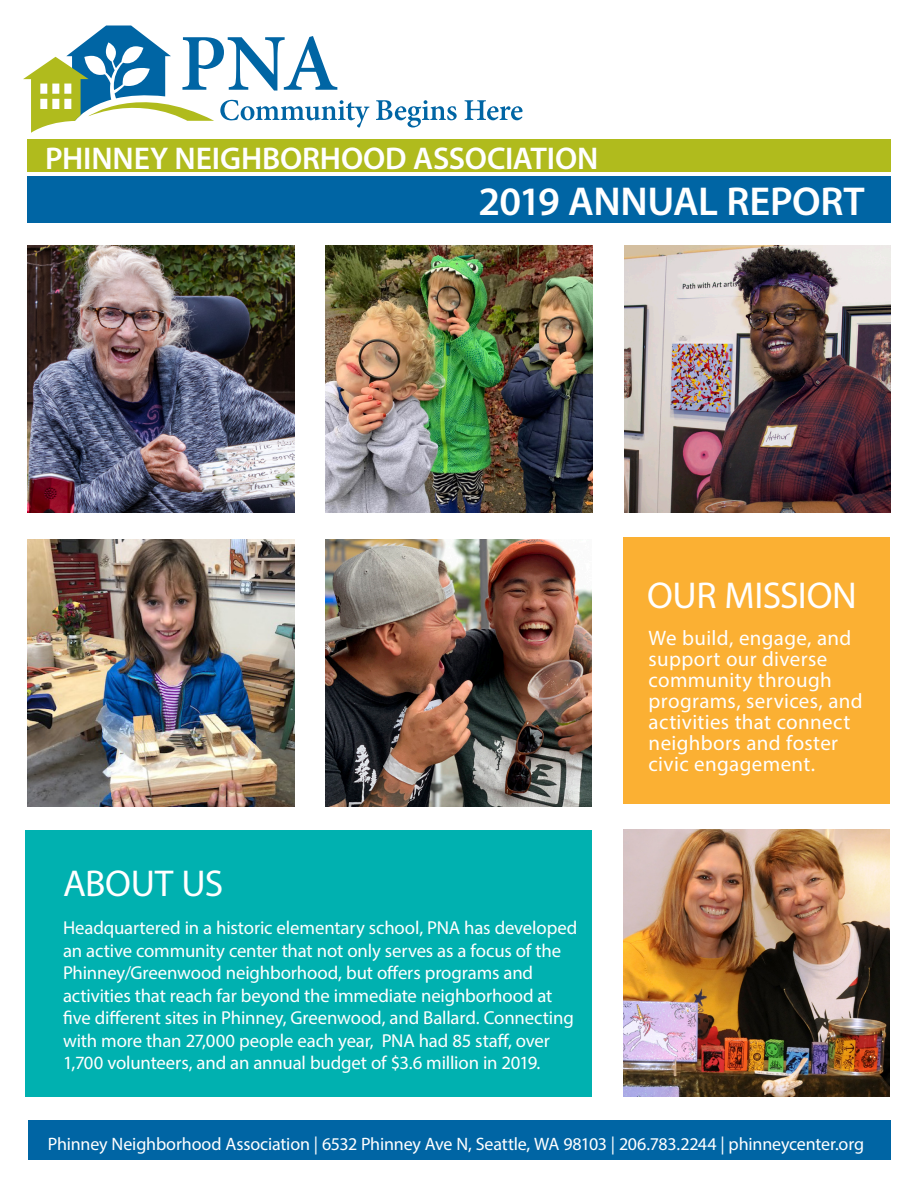
<style>
.page{position:relative;width:918px;height:1188px;background:#fff}
.page>*{position:absolute;margin:0;border:0;box-sizing:border-box;transform-origin:0 0}
.t1{font:600 40.5px "Myriad Pro";letter-spacing:-.01em;color:#fff}
.t2{font:37.5px "Myriad Pro";letter-spacing:-.01em;color:#fff}
.t3{font:600 31.5px "Myriad Pro";letter-spacing:-.005em;color:#fff}
.t4{font:21px/21px "Myriad Pro";letter-spacing:.015em;color:#fff}
.t5{font:18.75px/22.5px "Myriad Pro";letter-spacing:-.01em;color:#fff}
.t6{font:18px "Myriad Pro";letter-spacing:-.01em;color:#fff}
</style>
<div class="page">
<div style="left:623px;top:537px;width:267px;height:267px;background:#fbb033"></div>
<div style="left:28px;top:1120px;width:863px;height:40px;background:#0065a4"></div>
<img style="left:27px;top:245px;width:267px;height:267px">
<img style="left:624px;top:245px;width:267px;height:267px">
<svg style="left:376px;top:100px;width:81px;height:28px"></svg>
<svg style="left:465px;top:100px;width:58px;height:20px"></svg>
<svg style="left:23px;top:26px;width:346px;height:107px"></svg>
<div style="left:27px;top:140px;width:864px;height:32px;background:#b0bb1d"></div>
<img style="left:326px;top:245px;width:267px;height:267px">
<img style="left:623px;top:830px;width:267px;height:267px">
<img style="left:325px;top:539px;width:267px;height:267px">
<div style="left:26px;top:830px;width:566px;height:267px;background:#00b1b0"></div>
<img style="left:27px;top:539px;width:267px;height:267px">
<div style="left:27px;top:176px;width:864px;height:47px;background:#0065a4"></div>
<p class="t3" style="left:45px;top:139px;width:555px">PHINNEY NEIGHBORHOOD ASSOCIATION</p>
<p class="t1" style="left:479px;top:176px;width:388px">2019 ANNUAL REPORT</p>
<p class="t2" style="left:63px;top:861px;width:162px">ABOUT US</p>
<p class="t5" style="left:63px;top:916px;width:516px">Headquartered in a historic elementary school, PNA has developed an active community center that not only serves as a focus of the Phinney/Greenwood neighborhood, but offers programs and activities that reach far beyond the immediate neighborhood at five different sites in Phinney, Greenwood, and Ballard. Connecting with more than 27,000 people each year, PNA had 85 staff, over 1,700 volunteers, and an annual budget of $3.6 million in 2019.</p>
<p class="t2" style="left:647px;top:572px;width:211px">OUR MISSION</p>
<p class="t4" style="left:649px;top:627px;width:216px">We build, engage, and support our diverse community through programs, services, and activities that connect neighbors and foster civic engagement.</p>
<p class="t6" style="left:48px;top:1133px;width:818px">Phinney Neighborhood Association | 6532 Phinney Ave N, Seattle, WA 98103 | 206.783.2244 | phinneycenter.org</p>
</div>
